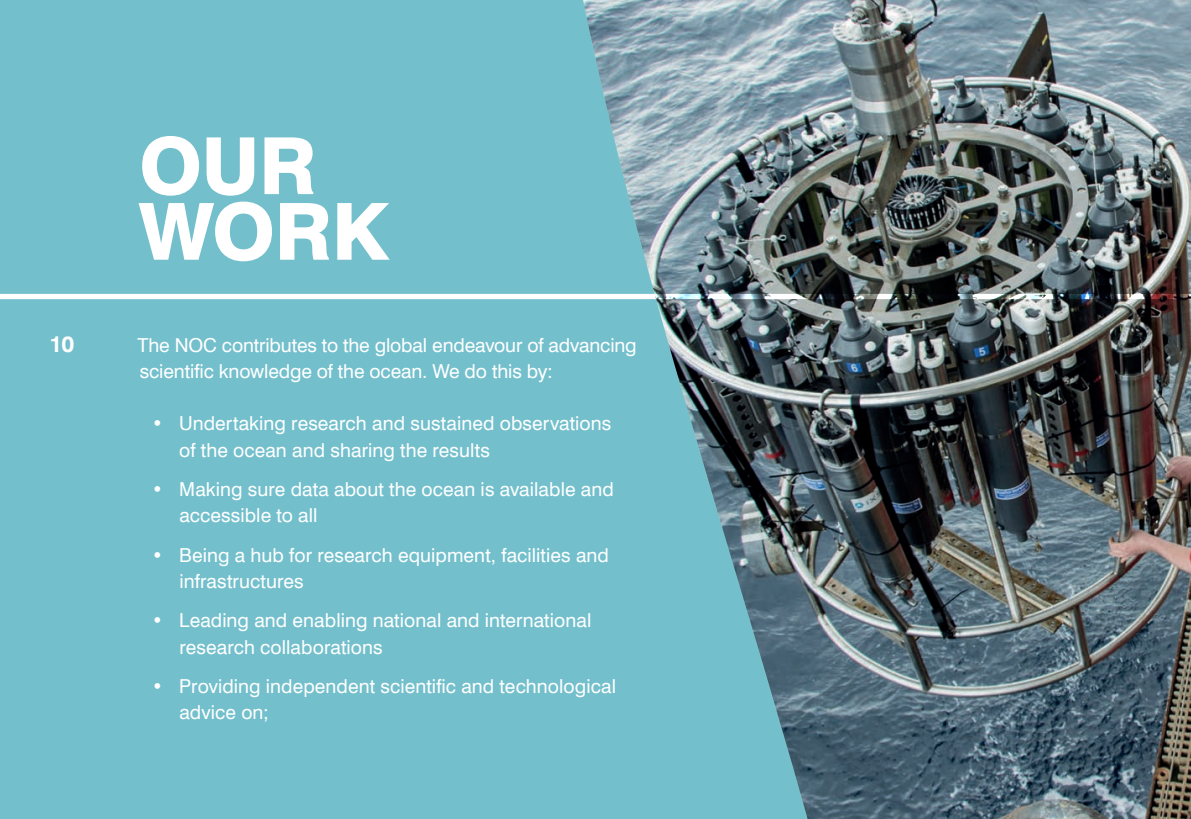
<style>
.page{position:relative;width:1191px;height:819px;background:#fff}
.page>*{position:absolute;margin:0;border:0;box-sizing:border-box;transform-origin:0 0}
.HEADING{font:800 78.75px/65.6px "Swiss 721 BT";letter-spacing:-.01em;color:#fff}
.t1{font:700 22.75px "Swiss 721 BT";color:#fff}
.BODY{font:19.25px/26.2px "Swiss 721 BT";letter-spacing:.005em;color:#fff}
</style>
<div class="page">
<div style="left:0;top:0;width:580px;height:819px;background:#73c0cc"></div>
<div style="left:0;top:294px;width:1191px;height:5px;background:#fff"></div>
<img style="left:580px;top:0;width:611px;height:819px">
<img style="left:580px;top:294px;width:611px;height:5px">
<p class="t1" style="left:50px;top:330px;width:26px">10</p>
<p class="HEADING" style="left:139px;top:133px;width:252px">OUR<br>WORK</p>
<p class="BODY" style="left:137px;top:331px;width:501px">The NOC contributes to the global endeavour of advancing scientific knowledge of the ocean. We do this by:</p>
<p class="BODY" style="left:179px;top:410px;width:434px;text-indent:-27px">• Undertaking research and sustained observations of the ocean and sharing the results</p>
<p class="BODY" style="left:179px;top:476px;width:436px;text-indent:-27px">• Making sure data about the ocean is available and accessible to all</p>
<p class="BODY" style="left:179px;top:541px;width:431px;text-indent:-27px">• Being a hub for research equipment, facilities and infrastructures</p>
<p class="BODY" style="left:179px;top:607px;width:413px;text-indent:-27px">• Leading and enabling national and international research collaborations</p>
<p class="BODY" style="left:179px;top:673px;width:438px;text-indent:-27px">• Providing independent scientific and technological advice on;</p>
</div>
